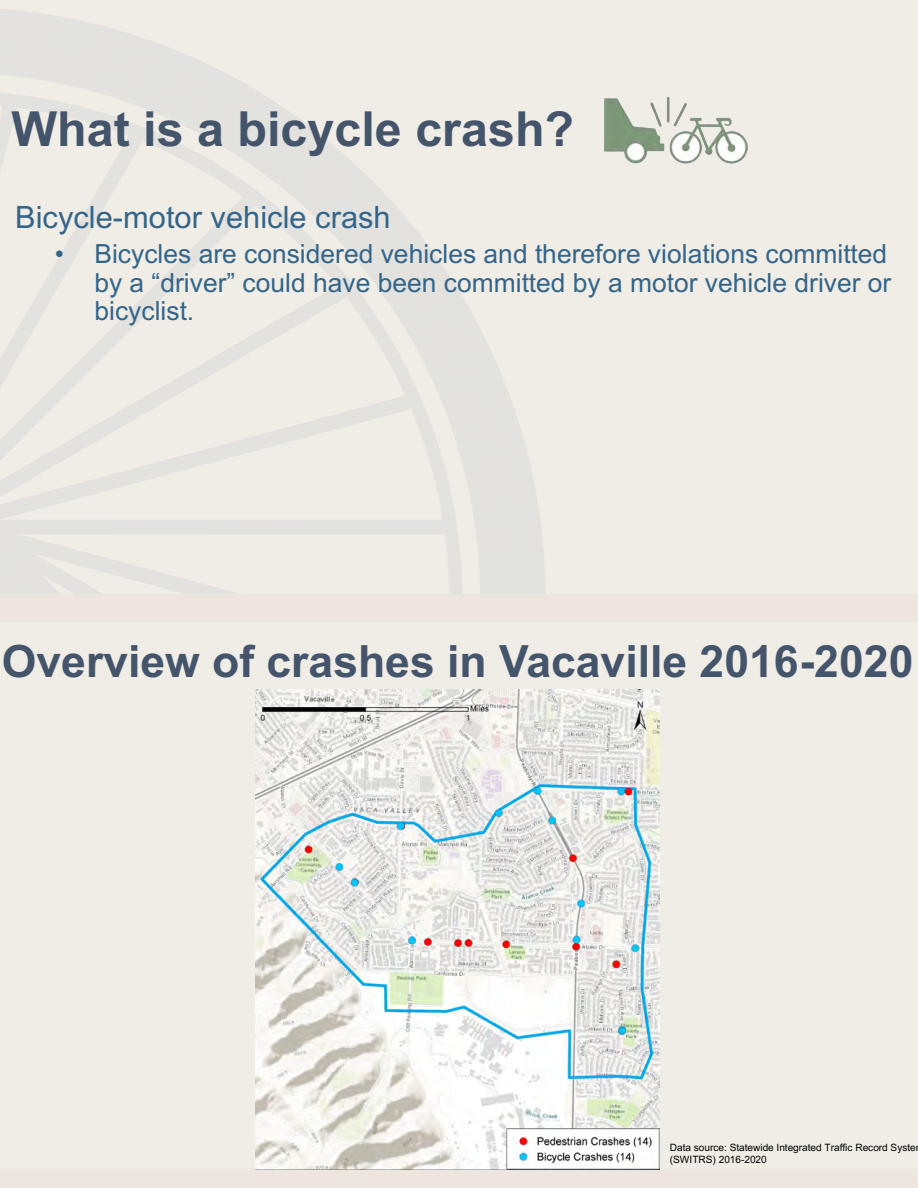
<style>
.page{position:relative;width:918px;height:1188px;background:#fff}
.page>*{position:absolute;margin:0;border:0;box-sizing:border-box;transform-origin:0 0}
.t1{font:700 48.45px "Arial";color:#44546a}
.t2{font:700 44.55px "Arial";color:#44546a}
.t3{font:30.75px "Arial";color:#33658a}
.t4{font:26.4px/28.5px "Arial";color:#33658a}
.t5{font:10.05px/12.1px "Arial";letter-spacing:-.005em;color:#000}
</style>
<div class="page">
<div style="left:0;top:0;width:918px;height:594px;background:#ddd4c7;opacity:.44"></div>
<img style="left:604px;top:96px;width:144px;height:68px">
<div style="left:0;top:594px;width:918px;height:594px;background:#ede6de"></div>
<div style="left:0;top:623px;width:918px;height:546px;background:#f0ece6"></div>
<img style="left:256px;top:690px;width:404px;height:479px">
<h1 class="t1" style="left:12px;top:95px;width:564px">What is a bicycle crash?</h1>
<p class="t3" style="left:15px;top:196px;width:377px">Bicycle-motor vehicle crash</p>
<p class="t4" style="left:94px;top:240px;width:798px;text-indent:-40px">• Bicycles are considered vehicles and therefore violations committed by a “driver” could have been committed by a motor vehicle driver or bicyclist.</p>
<h2 class="t2" style="left:2px;top:630px;width:913px">Overview of crashes in Vacaville 2016-2020</h2>
<p class="t5" style="left:670px;top:1141px;width:248px">Data source: Statewide Integrated Traffic Record Syste (SWITRS) 2016-2020</p>
</div>
